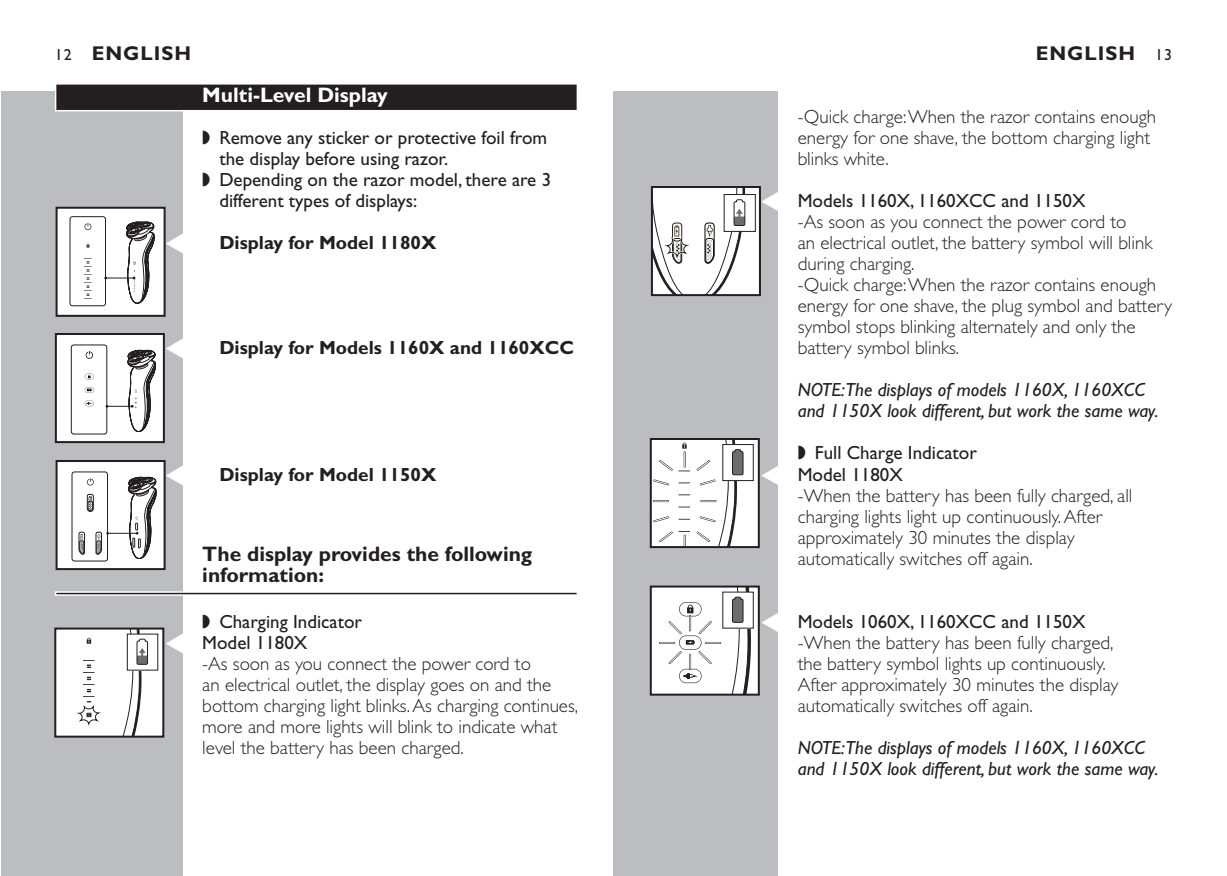
<style>
.page{position:relative;width:1227px;height:876px;background:#fff}
.page>*{position:absolute;margin:0;border:0;box-sizing:border-box;transform-origin:0 0}
.t1{font:700 21px/21px "Gill Sans";color:#231f20}
.t2{font:700 21px "Gill Sans";color:#fff}
.t3{font:700 20px "Gill Sans";letter-spacing:.05em;color:#231f20}
.t4{font:300 19px/21px "Gill Sans";color:#231f20}
.t5{font:19px/21px "Gill Sans";color:#231f20}
.t6{font:italic 19px/21px "Gill Sans";color:#231f20}
.t7{font:700 19px "Gill Sans";color:#231f20}
.t8{font:16px "Gill Sans";color:#231f20}
.s1{font-weight:400;font-size:16px}
.s2{font-family:"Philips Tape";font-weight:400;font-size:36px;color:#fff}
.s3{font-weight:400}
.s4{font-family:"Philips Tape";font-size:36px;color:#fff}
</style>
<div class="page">
<div style="left:1px;top:92px;width:181px;height:783px;background:#bcbdc0"></div>
<div style="left:55px;top:83px;width:521px;height:28px;background:#a4a2a3"></div>
<div style="left:56px;top:85px;width:520px;height:25px;background:#231f20"></div>
<svg style="left:55px;top:591px;width:521px;height:4px"></svg>
<hr style="left:56px;top:592px;width:520px;height:2px;background:#231f20">
<div style="left:613px;top:92px;width:165px;height:783px;background:#bcbdc0"></div>
<div style="left:57px;top:208px;width:106px;height:103px;background:#fff"></div>
<div style="left:69px;top:216px;width:37px;height:90px;border:1px solid #231f20;border-radius:3px"></div>
<svg style="left:84px;top:258px;width:8px;height:41px"></svg>
<svg style="left:84px;top:223px;width:7px;height:7px"></svg>
<svg style="left:104px;top:221px;width:51px;height:83px"></svg>
<div style="left:56px;top:207px;width:110px;height:109px;border:2px solid #231f20"></div>
<div style="left:56px;top:334px;width:108px;height:106px;background:#fff"></div>
<div style="left:71px;top:344px;width:36px;height:90px;border:1px solid #231f20;border-radius:3px"></div>
<svg style="left:86px;top:351px;width:7px;height:7px"></svg>
<svg style="left:85px;top:400px;width:9px;height:6px"></svg>
<svg style="left:85px;top:387px;width:9px;height:5px"></svg>
<svg style="left:85px;top:373px;width:9px;height:6px"></svg>
<svg style="left:106px;top:349px;width:50px;height:83px"></svg>
<div style="left:55px;top:333px;width:110px;height:110px;border:2px solid #231f20"></div>
<div style="left:57px;top:460px;width:108px;height:106px;background:#fff"></div>
<div style="left:71px;top:471px;width:37px;height:90px;border:1px solid #231f20;border-radius:3px"></div>
<svg style="left:78px;top:476px;width:79px;height:83px"></svg>
<div style="left:56px;top:459px;width:110px;height:110px;border:2px solid #231f20"></div>
<svg style="left:654px;top:189px;width:104px;height:104px;background:#e7e6e6"></svg>
<div style="left:651px;top:186px;width:110px;height:110px;border:2px solid #231f20"></div>
<div style="left:650px;top:438px;width:110px;height:110px;border:2px solid #231f20"></div>
<svg style="left:653px;top:588px;width:104px;height:104px;background:#eaeaea"></svg>
<div style="left:650px;top:585px;width:110px;height:110px;border:2px solid #231f20"></div>
<svg style="left:55px;top:627px;width:110px;height:109px;background:#e3e3e3"></svg>
<svg style="left:651px;top:439px;width:109px;height:108px;background:#e4e4e4"></svg>
<p class="t3" style="left:55px;top:41px;width:138px"><span class="s1">12</span> ENGLISH</p>
<p class="t8" style="left:1155px;top:45px;width:18px">13</p>
<p class="t2" style="left:202px;top:82px;width:187px">Multi-Level Display</p>
<p class="t5" style="left:202px;top:127px;width:346px">◗ Remove any sticker or protective foil from</p>
<p class="t5" style="left:219px;top:148px;width:230px">the display before using razor.</p>
<p class="t5" style="left:202px;top:169px;width:350px">◗ Depending on the razor model, there are 3</p>
<p class="t5" style="left:219px;top:190px;width:199px">different types of displays:</p>
<p class="t7" style="left:163px;top:231px;width:275px"><span class="s2">C</span> Display for Model 1180X</p>
<p class="t3" style="left:1035px;top:41px;width:101px">ENGLISH</p>
<p class="t4" style="left:798px;top:106px;width:360px">-Quick charge: When the razor contains enough energy for one shave, the bottom charging light blinks white.</p>
<p class="t4" style="left:798px;top:190px;width:376px;text-indent:-40px"><span class="s2">C</span> <span class="s3">Models 1160X, 1160XCC and 1150X<br></span>-As soon as you connect the power cord to<br>an electrical outlet, the battery symbol will blink during charging.<br>-Quick charge: When the razor contains enough energy for one shave, the plug symbol and battery symbol stops blinking alternately and only the battery symbol blinks.</p>
<p class="t6" style="left:798px;top:379px;width:362px">NOTE:The displays of models 1160X, 1160XCC and 1150X look different, but work the same way.</p>
<p class="t5" style="left:758px;top:442px;width:220px;text-indent:40px">◗ Full Charge Indicator<br><span class="s4">C</span> Model 1180X</p>
<p class="t4" style="left:798px;top:484px;width:336px">-When the battery has been fully charged, all charging lights light up continuously. After approximately 30 minutes the display automatically switches off again.</p>
<p class="t7" style="left:163px;top:336px;width:413px"><span class="s2">C</span> Display for Models 1160X and 1160XCC</p>
<p class="t7" style="left:163px;top:462px;width:275px"><span class="s2">C</span> Display for Model 1150X</p>
<p class="t1" style="left:202px;top:542px;width:331px">The display provides the following information:</p>
<p class="t5" style="left:163px;top:610px;width:201px;text-indent:40px">◗ Charging Indicator<br><span class="s4">C</span> Model 1180X</p>
<p class="t4" style="left:202px;top:652px;width:377px">-As soon as you connect the power cord to<br>an electrical outlet, the display goes on and the bottom charging light blinks. As charging continues, more and more lights will blink to indicate what level the battery has been charged.</p>
<p class="t4" style="left:798px;top:610px;width:322px;text-indent:-40px"><span class="s2">C</span> <span class="s3">Models 1060X, 1160XCC and 1150X </span>-When the battery has been fully charged, the battery symbol lights up continuously.<br>After approximately 30 minutes the display automatically switches off again.</p>
<p class="t6" style="left:798px;top:736px;width:362px">NOTE:The displays of models 1160X, 1160XCC and 1150X look different, but work the same way.</p>
</div>
